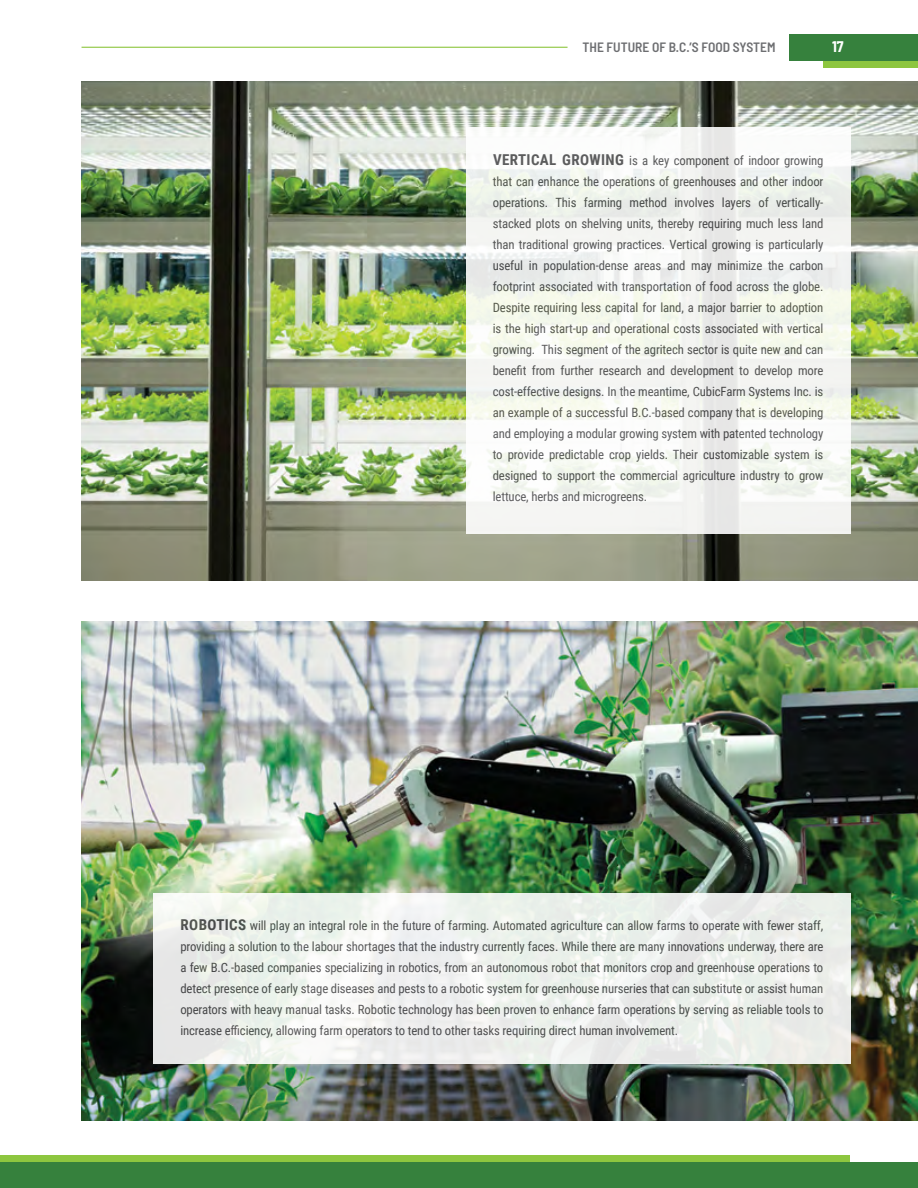
<style>
.page{position:relative;width:918px;height:1188px;background:#fff}
.page>*{position:absolute;margin:0;border:0;box-sizing:border-box;transform-origin:0 0}
.t1{font:700 semi-condensed 15px "Barlow";color:#fff}
.t2{font:600 semi-condensed 13.5px "Barlow";color:#6d6e71}
.t3{font:12.75px/21px "Roboto Condensed";letter-spacing:-.01em;color:#4d4d4f;text-align:justify}
.s1{font-weight:700;font-size:15px}
</style>
<div class="page">
<img style="left:82px;top:81px;width:836px;height:499px">
<img style="left:82px;top:621px;width:836px;height:499px">
<svg style="left:466px;top:128px;width:384px;height:406px;fill:#f4f5f1"></svg>
<div style="left:153px;top:893px;width:697px;height:171px;background:linear-gradient(to right,#eff2ef,#ecefeb)"></div>
<div style="left:789px;top:34px;width:129px;height:27px;background:#36813d"></div>
<hr style="left:82px;top:47px;width:486px;height:1px;background:#8dc63f">
<div style="left:823px;top:61px;width:95px;height:7px;background:#8dc63f"></div>
<div style="left:0;top:1162px;width:918px;height:26px;background:#36813d"></div>
<div style="left:0;top:1156px;width:850px;height:6px;background:#8dc63f"></div>
<p class="t2" style="left:583px;top:37px;width:194px">THE FUTURE OF B.C.’S FOOD SYSTEM</p>
<p class="t1" style="left:832px;top:36px;width:13px">17</p>
<p class="t3" style="left:493px;top:149px;width:332px"><span class="s1">VERTICAL GROWING</span> is a key component of indoor growing that can enhance the operations of greenhouses and other indoor operations. This farming method involves layers of vertically&shy;stacked plots on shelving units, thereby requiring much less land than traditional growing practices. Vertical growing is particularly useful in population-dense areas and may minimize the carbon footprint associated with transportation of food across the globe.<br>Despite requiring less capital for land, a major barrier to adoption is the high start-up and operational costs associated with vertical growing. This segment of the agritech sector is quite new and can benefit from further research and development to develop more cost-effective designs. In the meantime, CubicFarm Systems Inc. is an example of a successful B.C.-based company that is developing and employing a modular growing system with patented technology to provide predictable crop yields. Their customizable system is designed to support the commercial agriculture industry to grow lettuce, herbs and microgreens.</p>
<p class="t3" style="left:180px;top:915px;width:645px"><span class="s1">ROBOTICS</span> will play an integral role in the future of farming. Automated agriculture can allow farms to operate with fewer staff, providing a solution to the labour shortages that the industry currently faces. While there are many innovations underway, there are a few B.C.-based companies specializing in robotics, from an autonomous robot that monitors crop and greenhouse operations to detect presence of early stage diseases and pests to a robotic system for greenhouse nurseries that can substitute or assist human operators with heavy manual tasks. Robotic technology has been proven to enhance farm operations by serving as reliable tools to increase efficiency, allowing farm operators to tend to other tasks requiring direct human involvement.</p>
</div>
